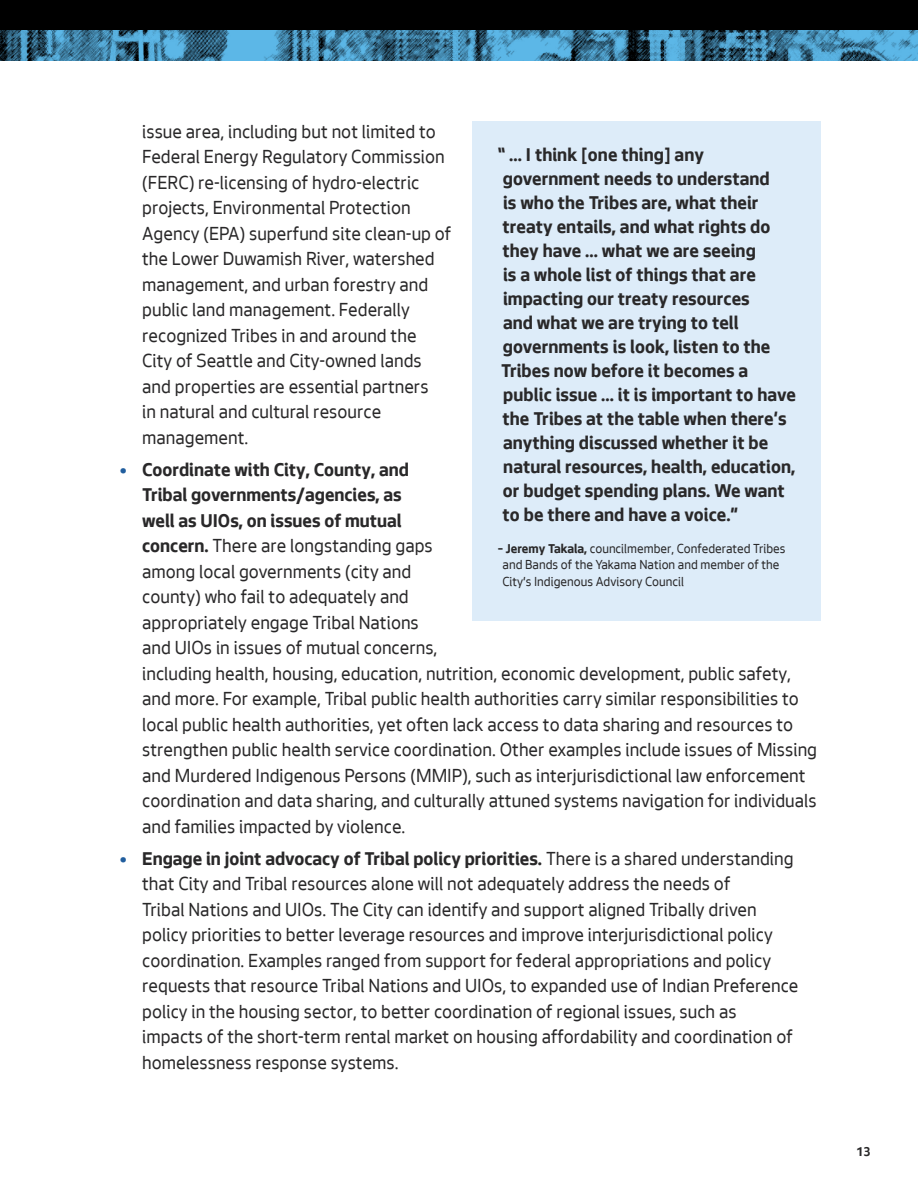
<style>
.page{position:relative;width:918px;height:1188px;background:#fff}
.page>*{position:absolute;margin:0;border:0;box-sizing:border-box;transform-origin:0 0}
.t1{font:19.5px/25.5px "Seattle Text";color:#292829}
.quote{font:700 19.5px/24px "Seattle Text";letter-spacing:.005em;color:#292829}
.Quote_attribution{font:13.5px/16.2px "Seattle Text";color:#292829}
.t2{font:700 13.5px "Seattle Text";color:#292829}
.s1{font-size:18px;color:#215e9e}
.s2{font-weight:700}
</style>
<div class="page">
<div style="left:0;top:0;width:918px;height:30px;background:#000"></div>
<img style="left:0;top:30px;width:918px;height:31px">
<div style="left:472px;top:122px;width:349px;height:499px;background:#ddecf9"></div>
<p class="t1" style="left:142px;top:118px;width:311px">issue area, including but not limited to Federal Energy Regulatory Commission (FERC) re-licensing of hydro-electric projects, Environmental Protection Agency (EPA) superfund site clean-up of the Lower Duwamish River, watershed management, and urban forestry and public land management. Federally recognized Tribes in and around the<br>City of Seattle and City-owned lands and properties are essential partners<br>in natural and cultural resource management.</p>
<p class="t1" style="left:142px;top:456px;width:676px;text-indent:-22px"><span class="s1">•</span> <span class="s2">Coordinate with City, County, and<br>Tribal governments/agencies, as<br>well as UIOs, on issues of mutual<br>concern.</span> There are longstanding gaps<br>among local governments (city and<br>county) who fail to adequately and<br>appropriately engage Tribal Nations<br>and UIOs in issues of mutual concerns,<br>including health, housing, education, nutrition, economic development, public safety, and more. For example, Tribal public health authorities carry similar responsibilities to local public health authorities, yet often lack access to data sharing and resources to strengthen public health service coordination. Other examples include issues of Missing and Murdered Indigenous Persons (MMIP), such as interjurisdictional law enforcement coordination and data sharing, and culturally attuned systems navigation for individuals and families impacted by violence.</p>
<p class="t1" style="left:142px;top:845px;width:658px;text-indent:-22px"><span class="s1">•</span> <span class="s2">Engage in joint advocacy of Tribal policy priorities.</span> There is a shared understanding that City and Tribal resources alone will not adequately address the needs of<br>Tribal Nations and UIOs. The City can identify and support aligned Tribally driven policy priorities to better leverage resources and improve interjurisdictional policy coordination. Examples ranged from support for federal appropriations and policy requests that resource Tribal Nations and UIOs, to expanded use of Indian Preference policy in the housing sector, to better coordination of regional issues, such as impacts of the short-term rental market on housing affordability and coordination of homelessness response systems.</p>
<p class="quote" style="left:498px;top:141px;width:300px">“ ... I think [one thing] any government needs to understand<br>is who the Tribes are, what their treaty entails, and what rights do they have ... what we are seeing<br>is a whole list of things that are impacting our treaty resources<br>and what we are trying to tell governments is look, listen to the<br>Tribes now before it becomes a public issue ... it is important to have the Tribes at the table when there’s anything discussed whether it be natural resources, health, education, or budget spending plans. We want to be there and have a voice.”</p>
<p class="Quote_attribution" style="left:502px;top:540px;width:285px;text-indent:-5px"><span class="s2">– Jeremy Takala,</span> councilmember, Confederated Tribes and Bands of the Yakama Nation and member of the<br>City’s Indigenous Advisory Council</p>
<p class="t2" style="left:857px;top:1142px;width:15px">13</p>
</div>
